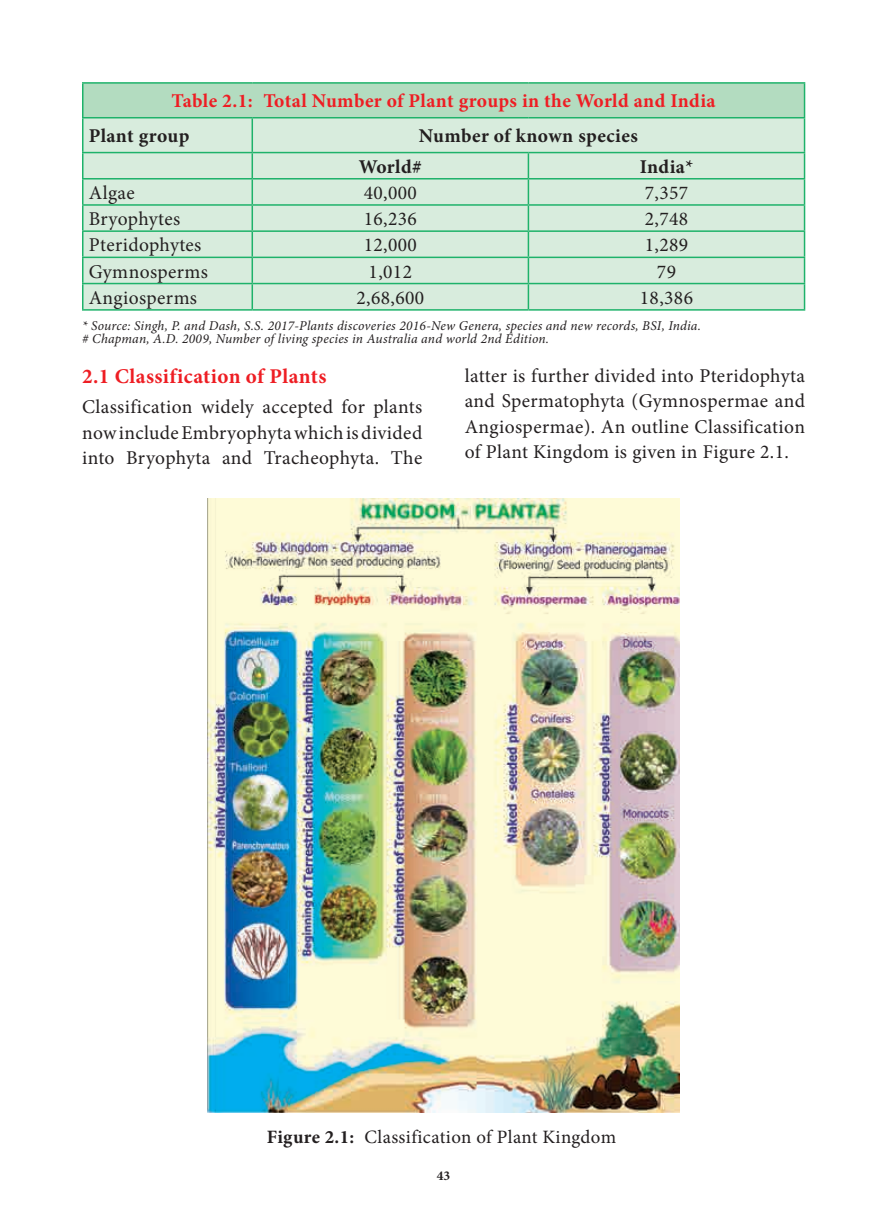
<style>
.page{position:relative;width:891px;height:1231px;background:#fff}
.page>*{position:absolute;margin:0;border:0;box-sizing:border-box;transform-origin:0 0}
.t1{font:700 21px "Minion Pro";letter-spacing:.02em;color:#ee1d23}
.Flush_left{font:19.5px/25.2px "Minion Pro";letter-spacing:.02em;color:#231f20;text-align:justify}
.TCH{font:700 19.5px "Minion Pro";letter-spacing:.015em;color:#ee1d23}
.Flush_left-2{font:700 19.5px "Minion Pro";letter-spacing:.02em;color:#231f20}
.Flush_left-3{font:18.9px "Minion Pro";letter-spacing:.02em;color:#231f20}
.Flush_left-4{font:italic 13.5px/13.5px "Minion Pro";letter-spacing:.015em;color:#231f20}
.t2{font:700 13.5px "Minion Pro";color:#231f20}
.s1{font-weight:700}
</style>
<div class="page">
<div style="left:83px;top:83px;width:721px;height:35px;background:#b3dcc0"></div>
<div style="left:83px;top:118px;width:721px;height:191px;background:#d8ecdd"></div>
<hr style="left:82px;top:82px;width:170px;height:2px;background:#1eb26a">
<hr style="left:82px;top:84px;width:1px;height:33px;background:#1eb26a">
<hr style="left:252px;top:82px;width:276px;height:2px;background:#1eb26a">
<hr style="left:528px;top:82px;width:277px;height:2px;background:#1eb26a">
<hr style="left:804px;top:84px;width:1px;height:33px;background:#1eb26a">
<hr style="left:82px;top:117px;width:170px;height:1px;background:#1eb26a">
<hr style="left:82px;top:118px;width:1px;height:34px;background:#1eb26a">
<hr style="left:252px;top:117px;width:276px;height:1px;background:#1eb26a">
<hr style="left:252px;top:118px;width:1px;height:34px;background:#1eb26a">
<hr style="left:528px;top:117px;width:277px;height:1px;background:#1eb26a">
<hr style="left:804px;top:118px;width:1px;height:34px;background:#1eb26a">
<hr style="left:82px;top:152px;width:170px;height:1px;background:#1eb26a">
<hr style="left:252px;top:152px;width:276px;height:1px;background:#1eb26a">
<hr style="left:528px;top:152px;width:277px;height:1px;background:#1eb26a">
<hr style="left:82px;top:178px;width:170px;height:1px;background:#1eb26a">
<hr style="left:252px;top:178px;width:276px;height:1px;background:#1eb26a">
<hr style="left:528px;top:178px;width:277px;height:1px;background:#1eb26a">
<hr style="left:82px;top:204px;width:170px;height:2px;background:#1eb26a">
<hr style="left:252px;top:204px;width:276px;height:2px;background:#1eb26a">
<hr style="left:528px;top:204px;width:277px;height:2px;background:#1eb26a">
<hr style="left:82px;top:230px;width:170px;height:2px;background:#1eb26a">
<hr style="left:252px;top:230px;width:276px;height:2px;background:#1eb26a">
<hr style="left:528px;top:230px;width:277px;height:2px;background:#1eb26a">
<hr style="left:82px;top:256px;width:170px;height:2px;background:#1eb26a">
<hr style="left:252px;top:256px;width:276px;height:2px;background:#1eb26a">
<hr style="left:528px;top:256px;width:277px;height:2px;background:#1eb26a">
<hr style="left:82px;top:283px;width:170px;height:1px;background:#1eb26a">
<svg style="left:82px;top:153px;width:1px;height:156px"></svg>
<hr style="left:252px;top:283px;width:276px;height:1px;background:#1eb26a">
<svg style="left:252px;top:153px;width:1px;height:156px"></svg>
<hr style="left:528px;top:283px;width:277px;height:1px;background:#1eb26a">
<svg style="left:528px;top:153px;width:1px;height:156px"></svg>
<svg style="left:804px;top:153px;width:1px;height:156px"></svg>
<hr style="left:82px;top:309px;width:170px;height:1px;background:#1eb26a">
<hr style="left:252px;top:309px;width:276px;height:1px;background:#1eb26a">
<hr style="left:528px;top:309px;width:277px;height:1px;background:#1eb26a">
<img style="left:207px;top:498px;width:472px;height:613px">
<p class="TCH" style="left:172px;top:87px;width:545px">Table 2.1: Total Number of Plant groups in the World and India</p>
<p class="Flush_left-2" style="left:89px;top:122px;width:102px">Plant group</p>
<p class="Flush_left-2" style="left:419px;top:122px;width:220px">Number of known species</p>
<p class="Flush_left-2" style="left:359px;top:153px;width:65px">World#</p>
<p class="Flush_left-2" style="left:640px;top:153px;width:55px">India*</p>
<p class="Flush_left" style="left:89px;top:180px;width:48px">Algae</p>
<p class="Flush_left" style="left:364px;top:180px;width:55px">40,000</p>
<p class="Flush_left" style="left:645px;top:180px;width:45px">7,357</p>
<p class="Flush_left" style="left:89px;top:206px;width:93px">Bryophytes</p>
<p class="Flush_left" style="left:364px;top:206px;width:55px">16,236</p>
<p class="Flush_left" style="left:645px;top:206px;width:45px">2,748</p>
<p class="Flush_left" style="left:89px;top:232px;width:114px">Pteridophytes</p>
<p class="Flush_left" style="left:364px;top:232px;width:55px">12,000</p>
<p class="Flush_left" style="left:645px;top:232px;width:45px">1,289</p>
<p class="Flush_left" style="left:89px;top:259px;width:121px">Gymnosperms</p>
<p class="Flush_left" style="left:369px;top:259px;width:45px">1,012</p>
<p class="Flush_left" style="left:657px;top:259px;width:21px">79</p>
<p class="Flush_left" style="left:89px;top:285px;width:110px">Angiosperms</p>
<p class="Flush_left" style="left:356px;top:285px;width:69px">2,68,600</p>
<p class="Flush_left" style="left:640px;top:285px;width:55px">18,386</p>
<p class="Flush_left-4" style="left:82px;top:318px;width:620px">* Source: Singh, P. and Dash, S.S. 2017-Plants discoveries 2016-New Genera, species and new records, BSI, India. # Chapman, A.D. 2009, Number of living species in Australia and world 2nd Edition.</p>
<h1 class="t1" style="left:82px;top:361px;width:246px">2.1 Classification of Plants</h1>
<p class="Flush_left" style="left:82px;top:394px;width:342px">Classification widely accepted for plants now include Embryophyta which is divided into Bryophyta and Tracheophyta. The</p>
<p class="Flush_left" style="left:465px;top:363px;width:342px">latter is further divided into Pteridophyta and Spermatophyta (Gymnospermae and Angiospermae). An outline Classification of Plant Kingdom is given in Figure 2.1.</p>
<p class="Flush_left-3" style="left:267px;top:1123px;width:351px"><span class="s1">Figure 2.1:</span> Classification of Plant Kingdom</p>
<p class="t2" style="left:437px;top:1165px;width:15px">43</p>
</div>
